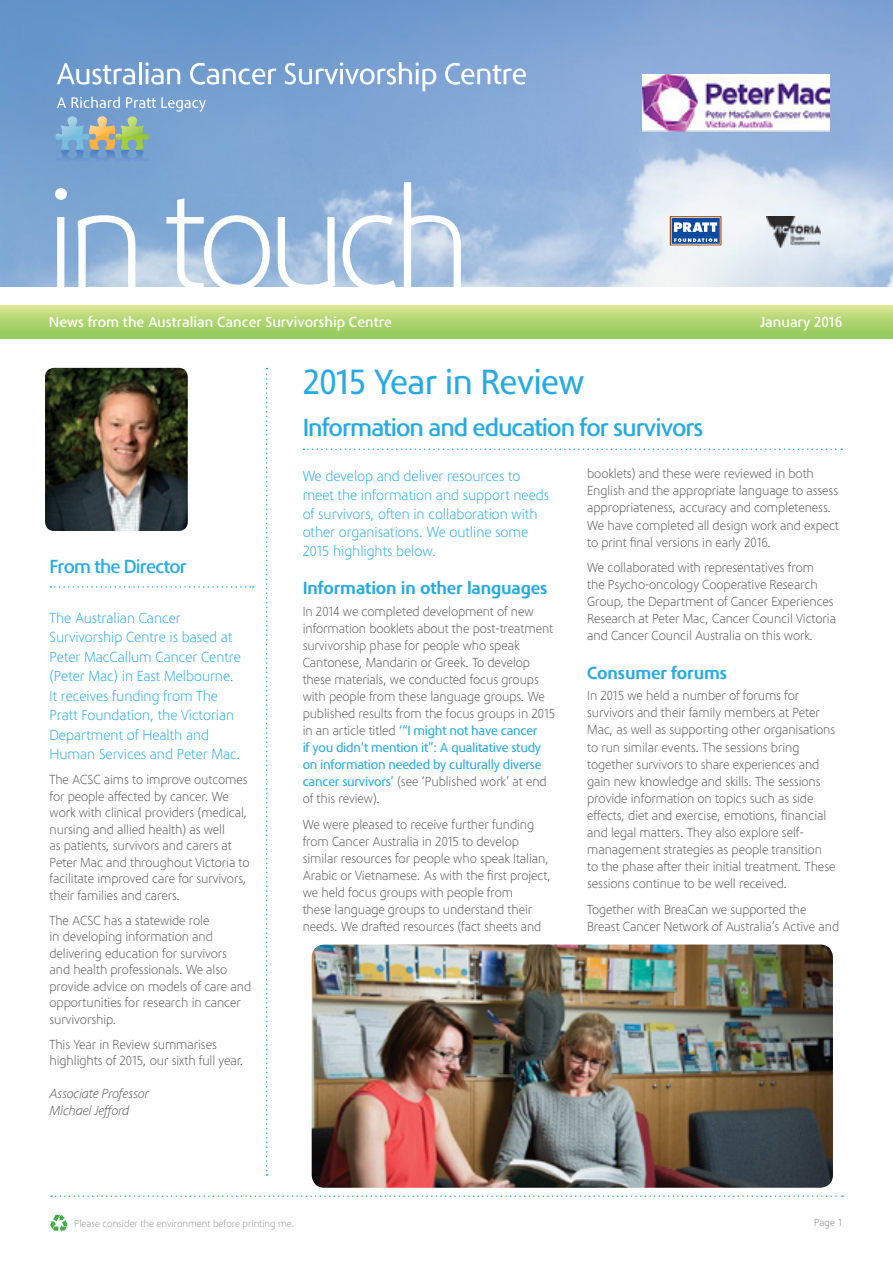
<style>
.page{position:relative;width:893px;height:1263px;background:#fff}
.page>*{position:absolute;margin:0;border:0;box-sizing:border-box;transform-origin:0 0}
.t1{font:300 147.9px "Phoenica";letter-spacing:-.08em;color:#fff}
.t2{font:36px "Phoenica";letter-spacing:-.02em;color:#27aae1}
.t3{font:500 25.5px "Phoenica";letter-spacing:-.04em;color:#27aae1}
.t4{font:500 19.5px "Phoenica";letter-spacing:-.04em;color:#27aae1}
.t5{font:700 18px "Phoenica";letter-spacing:-.01em;color:#27aae1}
.t6{font:300 15px/19.5px "Phoenica";letter-spacing:-.015em;color:#27aae1}
.t7{font:500 15px "Phoenica";color:#fff}
.t8{font:300 13.5px/17.1px "Phoenica";letter-spacing:-.02em;color:#58595b}
.t9{font:italic 300 13.5px/16.5px "Phoenica";letter-spacing:-.02em;color:#58595b}
.t10{font:300 10.5px "Phoenica";letter-spacing:-.02em;color:#939598}
.t11{font:300 10.5px "Phoenica";color:#808285}
.s1{font-weight:400;color:#27aae1}
</style>
<div class="page">
<img style="left:0;top:0;width:893px;height:286px">
<div style="left:670px;top:216px;width:52px;height:29px;background:#c69b85"></div>
<svg style="left:670px;top:216px;width:51px;height:29px"></svg>
<img style="left:767px;top:217px;width:53px;height:30px">
<img style="left:643px;top:75px;width:186px;height:57px">
<svg style="left:57px;top:63px;width:78px;height:22px"></svg>
<hr style="left:139px;top:62px;width:3px;height:22px;background:#fff">
<svg style="left:145px;top:62px;width:35px;height:23px"></svg>
<svg style="left:190px;top:63px;width:86px;height:22px"></svg>
<svg style="left:285px;top:62px;width:151px;height:29px"></svg>
<svg style="left:445px;top:63px;width:81px;height:22px"></svg>
<svg style="left:56px;top:97px;width:150px;height:54px;background:#8bacc2"></svg>
<img style="left:56px;top:150px;width:93px;height:11px">
<div style="left:0;top:305px;width:893px;height:34px;background:linear-gradient(to bottom,#d8e58e,#8ec859)"></div>
<img style="left:45px;top:368px;width:143px;height:163px">
<svg style="left:50px;top:586px;width:204px;height:2px"></svg>
<svg style="left:303px;top:448px;width:539px;height:2px"></svg>
<svg style="left:51px;top:1195px;width:792px;height:2px"></svg>
<svg style="left:266px;top:368px;width:2px;height:808px"></svg>
<svg style="left:50px;top:1215px;width:18px;height:17px"></svg>
<img style="left:312px;top:944px;width:521px;height:244px">
<h1 class="t1" style="left:45px;top:158px;width:431px">in touch</h1>
<p class="t7" style="left:49px;top:313px;width:344px">News from the Australian Cancer Survivorship Centre</p>
<p class="t7" style="left:760px;top:313px;width:84px">January 2016</p>
<h3 class="t4" style="left:50px;top:556px;width:139px">From the Director</h3>
<p class="t6" style="left:50px;top:608px;width:193px">The Australian Cancer<br>Survivorship Centre is based at<br>Peter MacCallum Cancer Centre (Peter Mac) in East Melbourne.<br>It receives funding from The<br>Pratt Foundation, the Victorian<br>Department of Health and<br>Human Services and Peter Mac.</p>
<p class="t8" style="left:50px;top:772px;width:202px;line-height:16.5px">The ACSC aims to improve outcomes for people affected by cancer. We work with clinical providers (medical, nursing and allied health) as well<br>as patients, survivors and carers at Peter Mac and throughout Victoria to facilitate improved care for survivors, their families and carers.</p>
<p class="t8" style="left:50px;top:912px;width:203px;line-height:16.5px">The ACSC has a statewide role<br>in developing information and delivering education for survivors and health professionals. We also provide advice on models of care and opportunities for research in cancer survivorship.</p>
<p class="t8" style="left:50px;top:1036px;width:196px;line-height:16.5px">This Year in Review summarises highlights of 2015, our sixth full year.</p>
<p class="t9" style="left:50px;top:1086px;width:101px">Associate Professor<br>Michael Jefford</p>
<h2 class="t2" style="left:303px;top:362px;width:284px">2015 Year in Review</h2>
<h3 class="t3" style="left:303px;top:413px;width:402px">Information and education for survivors</h3>
<p class="t6" style="left:303px;top:467px;width:248px;line-height:18.6px">We develop and deliver resources to meet the information and support needs of survivors, often in collaboration with other organisations. We outline some 2015 highlights below.</p>
<h3 class="t5" style="left:303px;top:578px;width:246px">Information in other languages</h3>
<p class="t8" style="left:303px;top:603px;width:254px">In 2014 we completed development of new information booklets about the post-treatment survivorship phase for people who speak Cantonese, Mandarin or Greek. To develop these materials, we conducted focus groups with people from these language groups. We published results from the focus groups in 2015 in an article titled <span class="s1">‘“I might not have cancer<br>if you didn’t mention it”: A qualitative study on information needed by culturally diverse cancer survivors’</span> (see ‘Published work’ at end of this review).</p>
<p class="t8" style="left:303px;top:816px;width:250px">We were pleased to receive further funding from Cancer Australia in 2015 to develop similar resources for people who speak Italian, Arabic or Vietnamese. As with the first project, we held focus groups with people from<br>these language groups to understand their needs. We drafted resources (fact sheets and</p>
<p class="t8" style="left:587px;top:465px;width:253px">booklets) and these were reviewed in both English and the appropriate language to assess appropriateness, accuracy and completeness.<br>We have completed all design work and expect to print final versions in early 2016.</p>
<p class="t8" style="left:587px;top:559px;width:251px">We collaborated with representatives from<br>the Psycho-oncology Cooperative Research Group, the Department of Cancer Experiences Research at Peter Mac, Cancer Council Victoria and Cancer Council Australia on this work.</p>
<h3 class="t5" style="left:587px;top:663px;width:141px">Consumer forums</h3>
<p class="t8" style="left:587px;top:687px;width:250px">In 2015 we held a number of forums for survivors and their family members at Peter Mac, as well as supporting other organisations to run similar events. The sessions bring together survivors to share experiences and gain new knowledge and skills. The sessions provide information on topics such as side effects, diet and exercise, emotions, financial and legal matters. They also explore self&shy;management strategies as people transition to the phase after their initial treatment. These sessions continue to be well received.</p>
<p class="t8" style="left:587px;top:901px;width:254px">Together with BreaCan we supported the<br>Breast Cancer Network of Australia’s Active and</p>
<p class="t10" style="left:74px;top:1218px;width:222px">Please consider the environment before printing me.</p>
<p class="t11" style="left:814px;top:1217px;width:29px">Page 1</p>
</div>
